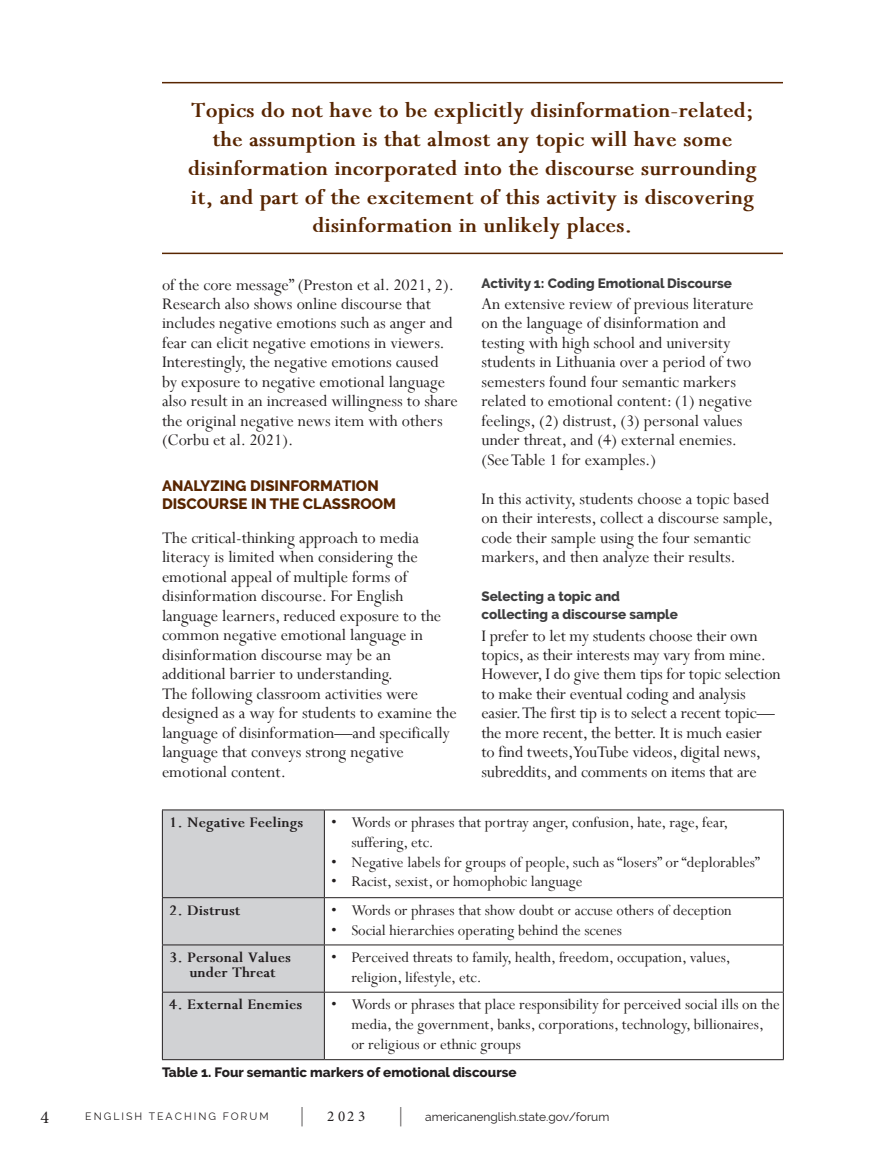
<style>
.page{position:relative;width:891px;height:1161px;background:#fff}
.page>*{position:absolute;margin:0;border:0;box-sizing:border-box;transform-origin:0 0}
.t1{font:700 24px/28.8px "Perpetua";color:#582500;text-align:center}
.Body{font:18px/19.5px "Perpetua";color:#231f20}
.t2{font:18px "Minion Pro";color:#231f20}
.Body-2{font:16.5px/19.8px "Perpetua";color:#231f20}
.Body-3{font:700 16.5px/15px "Perpetua";color:#231f20;text-align:center}
.t3{font:800 15px/18px "Raleway";color:#582500}
.t4{font:15px "Minion Pro";color:#231f20}
.t5{font:800 13.5px/18px "Raleway";color:#3e3e3f}
.Caption__dark{font:800 13.5px "Raleway";color:#231f20}
.t6{font:12px "Raleway";color:#231f20}
.t7{font:10.5px "Raleway";letter-spacing:.19em;color:#231f20}
</style>
<div class="page">
<svg style="left:301px;top:1107px;width:2px;height:19px"></svg>
<svg style="left:400px;top:1107px;width:1px;height:19px"></svg>
<hr style="left:162px;top:82px;width:621px;height:1px;background:#582500">
<hr style="left:162px;top:253px;width:621px;height:1px;background:#582500">
<div style="left:163px;top:811px;width:161px;height:248px;background:#d1d2d4"></div>
<hr style="left:162px;top:810px;width:162px;height:1px;background:#231f20">
<hr style="left:162px;top:810px;width:1px;height:87px;background:#231f20">
<hr style="left:324px;top:810px;width:460px;height:1px;background:#231f20">
<hr style="left:324px;top:810px;width:1px;height:87px;background:#231f20">
<hr style="left:783px;top:810px;width:1px;height:87px;background:#231f20">
<hr style="left:162px;top:897px;width:162px;height:1px;background:#231f20">
<hr style="left:162px;top:898px;width:1px;height:47px;background:#231f20">
<hr style="left:324px;top:897px;width:460px;height:1px;background:#231f20">
<hr style="left:324px;top:898px;width:1px;height:47px;background:#231f20">
<hr style="left:783px;top:898px;width:1px;height:47px;background:#231f20">
<hr style="left:162px;top:945px;width:162px;height:1px;background:#231f20">
<hr style="left:162px;top:945px;width:1px;height:47px;background:#231f20">
<hr style="left:324px;top:945px;width:460px;height:1px;background:#231f20">
<hr style="left:324px;top:945px;width:1px;height:47px;background:#231f20">
<hr style="left:783px;top:945px;width:1px;height:47px;background:#231f20">
<hr style="left:162px;top:992px;width:162px;height:1px;background:#231f20">
<hr style="left:162px;top:993px;width:1px;height:66px;background:#231f20">
<hr style="left:324px;top:992px;width:460px;height:1px;background:#231f20">
<hr style="left:324px;top:993px;width:1px;height:66px;background:#231f20">
<hr style="left:783px;top:993px;width:1px;height:66px;background:#231f20">
<hr style="left:162px;top:1059px;width:162px;height:1px;background:#231f20">
<hr style="left:324px;top:1059px;width:460px;height:1px;background:#231f20">
<h2 class="t1" style="left:188px;top:97px;width:570px">Topics do not have to be explicitly disinformation-related; the assumption is that almost any topic will have some disinformation incorporated into the discourse surrounding it, and part of the excitement of this activity is discovering disinformation in unlikely places.</h2>
<p class="Body" style="left:162px;top:274px;width:297px">of the core message” (Preston et al. 2021, 2).<br>Research also shows online discourse that includes negative emotions such as anger and fear can elicit negative emotions in viewers.<br>Interestingly, the negative emotions caused by exposure to negative emotional language also result in an increased willingness to share the original negative news item with others (Corbu et al. 2021).</p>
<h2 class="t3" style="left:162px;top:476px;width:236px">ANALYZING DISINFORMATION<br>DISCOURSE IN THE CLASSROOM</h2>
<p class="Body" style="left:162px;top:528px;width:296px">The critical-thinking approach to media literacy is limited when considering the emotional appeal of multiple forms of disinformation discourse. For English language learners, reduced exposure to the common negative emotional language in disinformation discourse may be an additional barrier to understanding.<br>The following classroom activities were designed as a way for students to examine the language of disinformation—and specifically language that conveys strong negative emotional content.</p>
<h3 class="t5" style="left:482px;top:274px;width:252px">Activity 1: Coding Emotional Discourse</h3>
<p class="Body" style="left:482px;top:294px;width:273px">An extensive review of previous literature on the language of disinformation and testing with high school and university students in Lithuania over a period of two semesters found four semantic markers related to emotional content: (1) negative feelings, (2) distrust, (3) personal values under threat, and (4) external enemies. (See Table 1 for examples.)</p>
<p class="Body" style="left:482px;top:489px;width:293px">In this activity, students choose a topic based on their interests, collect a discourse sample, code their sample using the four semantic markers, and then analyze their results.</p>
<h3 class="t5" style="left:482px;top:587px;width:198px">Selecting a topic and collecting a discourse sample</h3>
<p class="Body" style="left:482px;top:625px;width:301px">I prefer to let my students choose their own topics, as their interests may vary from mine.<br>However, I do give them tips for topic selection to make their eventual coding and analysis easier. The first tip is to select a recent topic— the more recent, the better. It is much easier<br>to find tweets, YouTube videos, digital news, subreddits, and comments on items that are</p>
<p class="Body-3" style="left:169px;top:815px;width:136px">1. Negative Feelings</p>
<p class="Body-2" style="left:351px;top:812px;width:378px;text-indent:-20px">• Words or phrases that portray anger, confusion, hate, rage, fear, suffering, etc.</p>
<p class="Body-2" style="left:331px;top:852px;width:430px">• Negative labels for groups of people, such as “losers” or “deplorables”</p>
<p class="Body-2" style="left:331px;top:871px;width:253px">• Racist, sexist, or homophobic language</p>
<p class="Body-3" style="left:169px;top:903px;width:73px">2. Distrust</p>
<p class="Body-2" style="left:331px;top:900px;width:402px">• Words or phrases that show doubt or accuse others of deception</p>
<p class="Body-2" style="left:331px;top:920px;width:292px">• Social hierarchies operating behind the scenes</p>
<p class="Body-3" style="left:169px;top:950px;width:123px">3. Personal Values under Threat</p>
<p class="Body-2" style="left:351px;top:947px;width:381px;text-indent:-20px">• Perceived threats to family, health, freedom, occupation, values, religion, lifestyle, etc.</p>
<p class="Body-3" style="left:169px;top:998px;width:135px">4. External Enemies</p>
<p class="Body-2" style="left:351px;top:994px;width:430px;text-indent:-20px">• Words or phrases that place responsibility for perceived social ills on the media, the government, banks, corporations, technology, billionaires, or religious or ethnic groups</p>
<p class="Caption__dark" style="left:162px;top:1064px;width:356px">Table 1. Four semantic markers of emotional discourse</p>
<p class="t2" style="left:40px;top:1105px;width:10px">4</p>
<p class="t7" style="left:85px;top:1110px;width:185px">ENGLISH TEACHING FORUM</p>
<p class="t4" style="left:327px;top:1106px;width:40px">2023</p>
<p class="t6" style="left:425px;top:1110px;width:186px">americanenglish.state.gov/forum</p>
</div>
